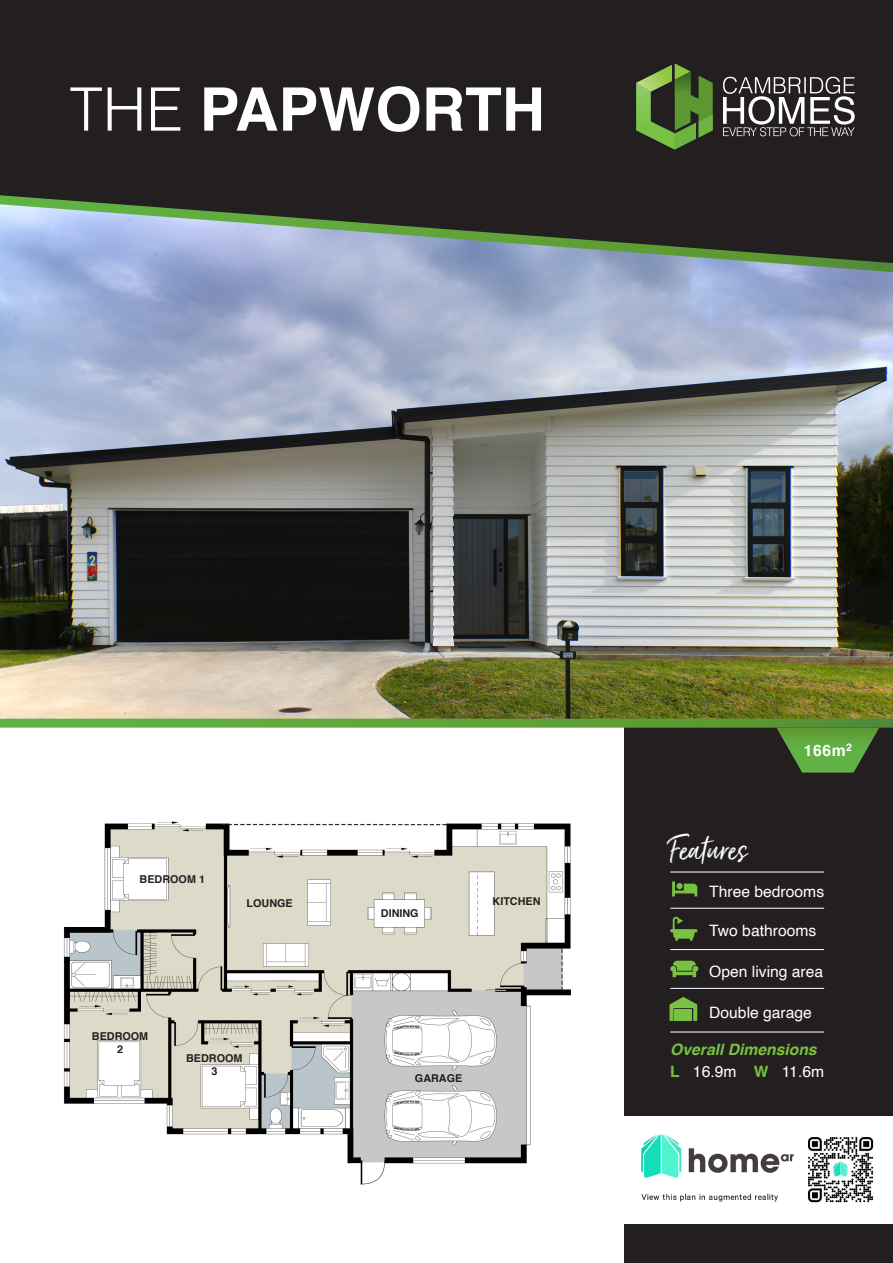
<style>
.page{position:relative;width:893px;height:1263px;background:#fff}
.page>*{position:absolute;margin:0;border:0;box-sizing:border-box;transform-origin:0 0}
.t1{font:700 60px "Helvetica";color:#fff}
.t2{font:41.1px "Just Lovely";color:#fff}
.t3{font:15.6px "Helvetica";color:#fff}
.t4{font:italic 700 15.6px "Helvetica";color:#79c142}
.t5{font:700 15.6px "Helvetica";color:#fff}
.t6{font:700 10.8px/12.9px "Helvetica";color:#231f20;text-align:center}
.s1{font-weight:300}
.s2{font-weight:700;color:#79c142}
</style>
<div class="page">
<img style="left:0;top:279px;width:893px;height:440px">
<div style="left:624px;top:719px;width:269px;height:544px;background:#231f20"></div>
<svg style="left:0;top:719px;width:893px;height:9px;background:#62a340"></svg>
<div style="left:0;top:0;width:893px;height:189px;background:#231f20"></div>
<svg style="left:0;top:189px;width:893px;height:90px;background:#626f77"></svg>
<div style="left:624px;top:1116px;width:269px;height:108px;background:#fff"></div>
<img style="left:641px;top:1134px;width:153px;height:68px">
<svg style="left:777px;top:728px;width:102px;height:44px"></svg>
<svg style="left:723px;top:77px;width:132px;height:59px"></svg>
<svg style="left:636px;top:64px;width:77px;height:86px;background:#4d6c31"></svg>
<img style="left:675px;top:72px;width:15px;height:24px">
<img style="left:636px;top:83px;width:15px;height:9px">
<hr style="left:670px;top:872px;width:154px;height:1px;background:#fff">
<hr style="left:670px;top:908px;width:154px;height:1px;background:#fff">
<hr style="left:670px;top:949px;width:154px;height:1px;background:#fff">
<hr style="left:670px;top:1032px;width:154px;height:1px;background:#fff">
<hr style="left:670px;top:988px;width:154px;height:1px;background:#fff">
<svg style="left:672px;top:881px;width:25px;height:15px"></svg>
<div style="left:676px;top:883px;width:7px;height:6px;background:#79c142;border-radius:50%"></div>
<svg style="left:670px;top:917px;width:27px;height:24px"></svg>
<svg style="left:670px;top:961px;width:28px;height:16px"></svg>
<svg style="left:669px;top:997px;width:28px;height:24px"></svg>
<hr style="left:675px;top:1009px;width:17px;height:4px;background:#79c142">
<hr style="left:675px;top:1013px;width:17px;height:4px;background:#79c142">
<hr style="left:675px;top:1017px;width:17px;height:4px;background:#79c142">
<img style="left:64px;top:821px;width:507px;height:364px">
<img style="left:808px;top:1137px;width:66px;height:66px">
<p class="t1" style="left:69px;top:69px;width:477px"><span class="s1">THE</span> PAPWORTH</p>
<p class="t6" style="left:140px;top:874px;width:67px">BEDROOM 1</p>
<p class="t6" style="left:247px;top:897px;width:48px">LOUNGE</p>
<p class="t6" style="left:493px;top:895px;width:49px">KITCHEN</p>
<p class="t6" style="left:381px;top:907px;width:39px">DINING</p>
<p class="t6" style="left:92px;top:1030px;width:58px">BEDROOM<br>2</p>
<p class="t6" style="left:186px;top:1052px;width:58px">BEDROOM<br>3</p>
<p class="t6" style="left:415px;top:1073px;width:49px">GARAGE</p>
<p class="t2" style="left:670px;top:825px;width:79px">Features</p>
<p class="t5" style="left:804px;top:740px;width:50px">166m<sup>2</sup></p>
<p class="t3" style="left:709px;top:879px;width:116px">Three bedrooms</p>
<p class="t3" style="left:709px;top:919px;width:109px">Two bathrooms</p>
<p class="t3" style="left:709px;top:959px;width:116px">Open living area</p>
<p class="t3" style="left:709px;top:1001px;width:104px">Double garage</p>
<p class="t4" style="left:670px;top:1036px;width:148px">Overall Dimensions</p>
<p class="t3" style="left:670px;top:1059px;width:155px"><span class="s2">L</span> 16.9m <span class="s2">W</span> 11.6m</p>
</div>
